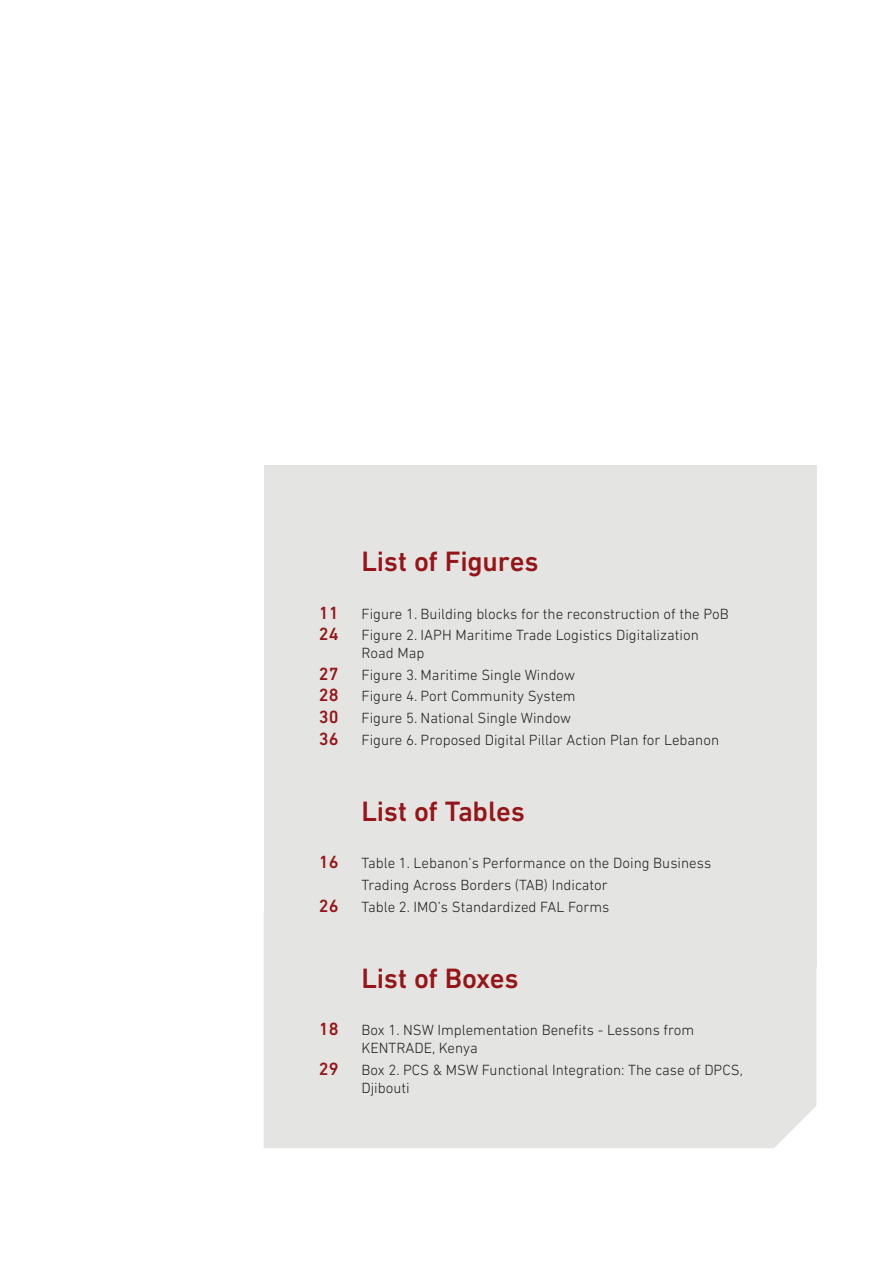
<style>
.page{position:relative;width:893px;height:1263px;background:#fff}
.page>*{position:absolute;margin:0;border:0;box-sizing:border-box;transform-origin:0 0}
.t1{font:500 28.5px "DIN Next LT Pro";letter-spacing:-.005em;color:#961518}
.t2{font:500 18px "DIN Next LT Pro";color:#961518}
.t3{font:300 15px/18px "DIN Next LT Pro";color:#231f20}
</style>
<div class="page">
<div style="left:264px;top:967px;width:552px;height:181px;background:#e4e5e2"></div>
<div style="left:264px;top:744px;width:552px;height:223px;background:#e4e5e2"></div>
<div style="left:264px;top:465px;width:552px;height:335px;background:#e4e5e2"></div>
<h1 class="t1" style="left:361px;top:545px;width:179px">List of Figures</h1>
<p class="t2" style="left:319px;top:602px;width:21px">11</p>
<p class="t3" style="left:361px;top:604px;width:369px">Figure 1. Building blocks for the reconstruction of the PoB</p>
<p class="t2" style="left:319px;top:623px;width:21px">24</p>
<p class="t3" style="left:361px;top:626px;width:339px">Figure 2. IAPH Maritime Trade Logistics Digitalization<br>Road Map</p>
<p class="t2" style="left:319px;top:663px;width:21px">27</p>
<p class="t3" style="left:361px;top:665px;width:215px">Figure 3. Maritime Single Window</p>
<p class="t2" style="left:319px;top:685px;width:21px">28</p>
<p class="t3" style="left:361px;top:687px;width:216px">Figure 4. Port Community System</p>
<p class="t2" style="left:319px;top:706px;width:21px">30</p>
<p class="t3" style="left:361px;top:709px;width:211px">Figure 5. National Single Window</p>
<p class="t2" style="left:319px;top:728px;width:21px">36</p>
<p class="t3" style="left:361px;top:730px;width:359px">Figure 6. Proposed Digital Pillar Action Plan for Lebanon</p>
<h1 class="t1" style="left:361px;top:795px;width:165px">List of Tables</h1>
<p class="t2" style="left:319px;top:852px;width:21px">16</p>
<p class="t3" style="left:361px;top:852px;width:351px;line-height:21.6px">Table 1. Lebanon’s Performance on the Doing Business<br>Trading Across Borders (TAB) Indicator</p>
<p class="t2" style="left:319px;top:895px;width:21px">26</p>
<p class="t3" style="left:361px;top:897px;width:249px">Table 2. IMO’s Standardized FAL Forms</p>
<h1 class="t1" style="left:361px;top:962px;width:159px">List of Boxes</h1>
<p class="t2" style="left:319px;top:1019px;width:21px">18</p>
<p class="t3" style="left:361px;top:1021px;width:334px">Box 1. NSW Implementation Benefits - Lessons from<br>KENTRADE, Kenya</p>
<p class="t2" style="left:319px;top:1058px;width:21px">29</p>
<p class="t3" style="left:361px;top:1060px;width:383px">Box 2. PCS &amp; MSW Functional Integration: The case of DPCS,<br>Djibouti</p>
</div>
